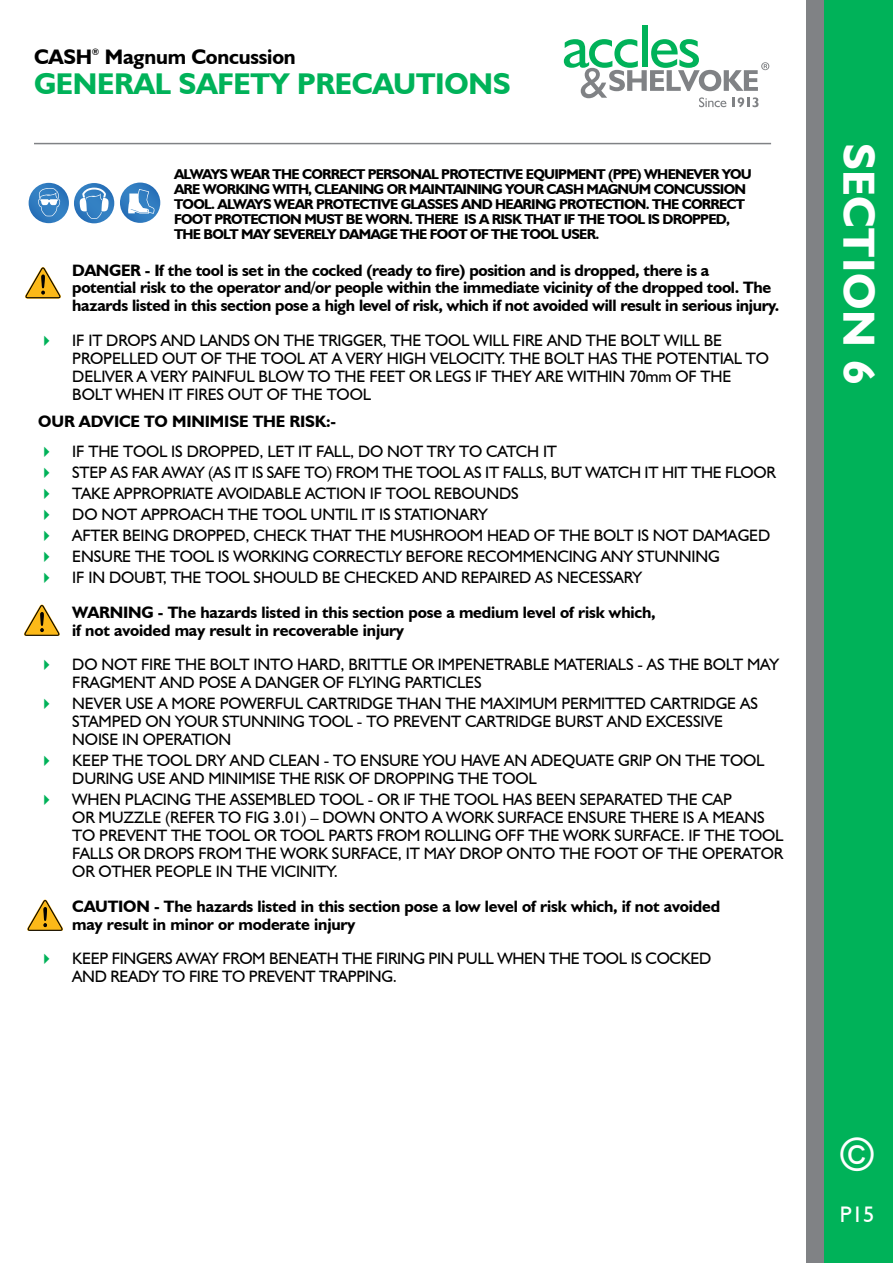
<style>
.page{position:relative;width:893px;height:1263px;background:#fff}
.page>*{position:absolute;margin:0;border:0;box-sizing:border-box;transform-origin:0 0}
.t1{font:700 45px "Humanist 521 BT";letter-spacing:.01em;color:#fff}
.t2{font:45px "Gill Sans";color:#fff}
.t3{font:700 30px "Humanist 521 BT";letter-spacing:-.01em;color:#00b259}
.t4{font:22.5px "Humanist 521 BT";color:#fff}
.t5{font:700 21px "Humanist 521 BT";letter-spacing:-.01em;color:#000}
.t6{font:16.5px/18px "Humanist 521 BT";letter-spacing:-.01em;color:#000}
.t7{font:700 16.5px/17.5px "Humanist 521 BT";letter-spacing:-.02em;color:#000}
.t8{font:700 14.25px/15px "Humanist 521 BT";letter-spacing:-.05em;color:#000}
.t9{font:700 9px "Humanist 521 BT";color:#000}
.s1{color:#00b259}
.s2{font-weight:400}
</style>
<div class="page">
<div style="left:642px;top:26px;width:5px;height:41px;background:#00b259"></div>
<svg style="left:564px;top:39px;width:205px;height:68px"></svg>
<hr style="left:34px;top:143px;width:737px;height:1px;background:#808285">
<div style="left:806px;top:0;width:72px;height:1263px;background:#808285"></div>
<div style="left:824px;top:0;width:69px;height:1263px;background:#00b259"></div>
<svg style="left:25px;top:267px;width:36px;height:32px"></svg>
<svg style="left:24px;top:604px;width:36px;height:32px"></svg>
<svg style="left:27px;top:899px;width:36px;height:32px"></svg>
<svg style="left:29px;top:183px;width:40px;height:40px"></svg>
<svg style="left:38px;top:188px;width:22px;height:28px"></svg>
<svg style="left:74px;top:183px;width:40px;height:40px"></svg>
<svg style="left:79px;top:188px;width:30px;height:31px"></svg>
<svg style="left:120px;top:183px;width:40px;height:40px"></svg>
<svg style="left:128px;top:189px;width:27px;height:25px"></svg>
<p class="t5" style="left:34px;top:44px;width:60px">CASH</p>
<p class="t9" style="left:92px;top:46px;width:9px">®</p>
<p class="t5" style="left:105px;top:44px;width:192px">Magnum Concussion</p>
<h2 class="t3" style="left:34px;top:65px;width:478px">GENERAL SAFETY PRECAUTIONS</h2>
<p class="t8" style="left:174px;top:166px;width:579px">ALWAYS WEAR THE CORRECT PERSONAL PROTECTIVE EQUIPMENT (PPE) WHENEVER YOU ARE WORKING WITH, CLEANING OR MAINTAINING YOUR CASH MAGNUM CONCUSSION TOOL. ALWAYS WEAR PROTECTIVE GLASSES AND HEARING PROTECTION. THE CORRECT FOOT PROTECTION MUST BE WORN. THERE IS A RISK THAT IF THE TOOL IS DROPPED, THE BOLT MAY SEVERELY DAMAGE THE FOOT OF THE TOOL USER.</p>
<p class="t7" style="left:72px;top:261px;width:708px">DANGER - If the tool is set in the cocked (ready to fire) position and is dropped, there is a<br>potential risk to the operator and/or people within the immediate vicinity of the dropped tool. The hazards listed in this section pose a high level of risk, which if not avoided will result in serious injury.</p>
<p class="t6" style="left:72px;top:331px;width:698px;text-indent:-34px"><span class="s1">✔</span> IF IT DROPS AND LANDS ON THE TRIGGER, THE TOOL WILL FIRE AND THE BOLT WILL BE PROPELLED OUT OF THE TOOL AT A VERY HIGH VELOCITY. THE BOLT HAS THE POTENTIAL TO DELIVER A VERY PAINFUL BLOW TO THE FEET OR LEGS IF THEY ARE WITHIN 70mm OF THE BOLT WHEN IT FIRES OUT OF THE TOOL</p>
<p class="t7" style="left:38px;top:412px;width:299px">OUR ADVICE TO MINIMISE THE RISK:-</p>
<p class="t6" style="left:38px;top:442px;width:520px"><span class="s1">✔</span> IF THE TOOL IS DROPPED, LET IT FALL, DO NOT TRY TO CATCH IT</p>
<p class="t6" style="left:38px;top:463px;width:739px"><span class="s1">✔</span> STEP AS FAR AWAY (AS IT IS SAFE TO) FROM THE TOOL AS IT FALLS, BUT WATCH IT HIT THE FLOOR</p>
<p class="t6" style="left:38px;top:484px;width:482px"><span class="s1">✔</span> TAKE APPROPRIATE AVOIDABLE ACTION IF TOOL REBOUNDS</p>
<p class="t6" style="left:38px;top:505px;width:451px"><span class="s1">✔</span> DO NOT APPROACH THE TOOL UNTIL IT IS STATIONARY</p>
<p class="t6" style="left:38px;top:526px;width:733px"><span class="s1">✔</span> AFTER BEING DROPPED, CHECK THAT THE MUSHROOM HEAD OF THE BOLT IS NOT DAMAGED</p>
<p class="t6" style="left:38px;top:547px;width:683px"><span class="s1">✔</span> ENSURE THE TOOL IS WORKING CORRECTLY BEFORE RECOMMENCING ANY STUNNING</p>
<p class="t7" style="left:72px;top:560px;width:585px;line-height:34.5px;text-indent:-34px"><span class="s1">✔</span> <span class="s2">IF IN DOUBT, THE TOOL SHOULD BE CHECKED AND REPAIRED AS NECESSARY<br></span>WARNING - The hazards listed in this section pose a medium level of risk which,</p>
<p class="t7" style="left:72px;top:621px;width:333px">if not avoided may result in recoverable injury</p>
<p class="t6" style="left:72px;top:655px;width:708px;text-indent:-34px"><span class="s1">✔</span> DO NOT FIRE THE BOLT INTO HARD, BRITTLE OR IMPENETRABLE MATERIALS - AS THE BOLT MAY<br>FRAGMENT AND POSE A DANGER OF FLYING PARTICLES</p>
<p class="t6" style="left:72px;top:694px;width:687px;text-indent:-34px"><span class="s1">✔</span> NEVER USE A MORE POWERFUL CARTRIDGE THAN THE MAXIMUM PERMITTED CARTRIDGE AS<br>STAMPED ON YOUR STUNNING TOOL - TO PREVENT CARTRIDGE BURST AND EXCESSIVE<br>NOISE IN OPERATION</p>
<p class="t6" style="left:72px;top:751px;width:694px;text-indent:-34px"><span class="s1">✔</span> KEEP THE TOOL DRY AND CLEAN - TO ENSURE YOU HAVE AN ADEQUATE GRIP ON THE TOOL<br>DURING USE AND MINIMISE THE RISK OF DROPPING THE TOOL</p>
<p class="t6" style="left:72px;top:790px;width:713px;text-indent:-34px"><span class="s1">✔</span> WHEN PLACING THE ASSEMBLED TOOL - OR IF THE TOOL HAS BEEN SEPARATED THE CAP<br>OR MUZZLE (REFER TO FIG 3.01) – DOWN ONTO A WORK SURFACE ENSURE THERE IS A MEANS TO PREVENT THE TOOL OR TOOL PARTS FROM ROLLING OFF THE WORK SURFACE. IF THE TOOL FALLS OR DROPS FROM THE WORK SURFACE, IT MAY DROP ONTO THE FOOT OF THE OPERATOR OR OTHER PEOPLE IN THE VICINITY.</p>
<p class="t7" style="left:72px;top:896px;width:649px;line-height:18px">CAUTION - The hazards listed in this section pose a low level of risk which, if not avoided may result in minor or moderate injury</p>
<p class="t6" style="left:72px;top:949px;width:640px;text-indent:-34px"><span class="s1">✔</span> KEEP FINGERS AWAY FROM BENEATH THE FIRING PIN PULL WHEN THE TOOL IS COCKED<br>AND READY TO FIRE TO PREVENT TRAPPING.</p>
<h1 class="t1" style="left:887px;top:143px;width:243px;rotate:90deg">SECTION 6</h1>
<h1 class="t2" style="left:840px;top:1127px;width:35px">©</h1>
<h3 class="t4" style="left:840px;top:1200px;width:36px">P15</h3>
</div>
